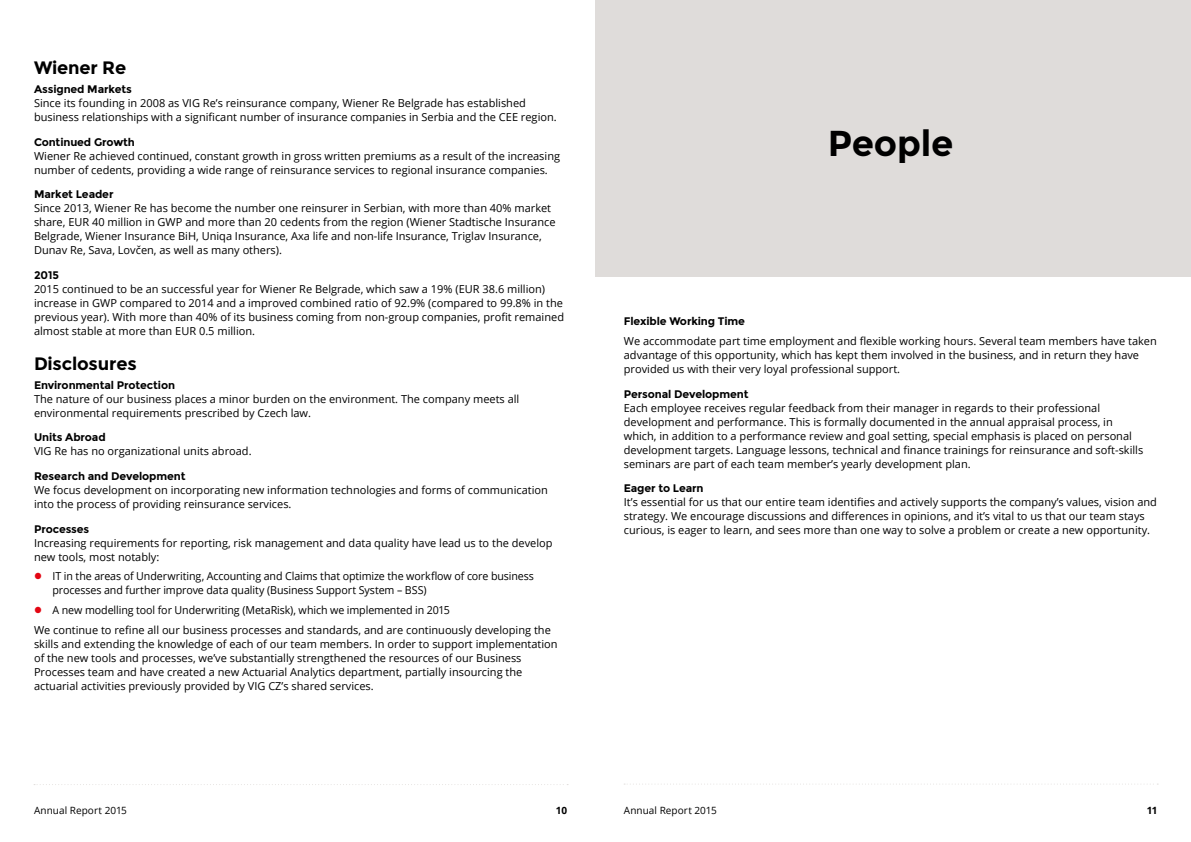
<style>
.page{position:relative;width:1191px;height:842px;background:#fff}
.page>*{position:absolute;margin:0;border:0;box-sizing:border-box;transform-origin:0 0}
.t1{font:700 36px "Montserrat";letter-spacing:-.005em;color:#000}
.t2{font:700 18px "Montserrat";letter-spacing:-.01em;color:#000}
.t3{font:11px/14px "Open Sans";color:#000}
.t4{font:700 11px "Montserrat";letter-spacing:-.01em;color:#000}
.t5{font:10px "Open Sans";letter-spacing:.005em;color:#000}
.t6{font:700 10px "Open Sans";color:#000}
.s1{color:#e30613}
</style>
<div class="page">
<svg style="left:34px;top:784px;width:534px;height:1px"></svg>
<svg style="left:624px;top:783px;width:534px;height:1px"></svg>
<div style="left:595px;top:0;width:596px;height:276px;background:#dfdcda"></div>
<h2 class="t2" style="left:34px;top:57px;width:94px">Wiener Re</h2>
<p class="t4" style="left:34px;top:83px;width:99px">Assigned Markets</p>
<p class="t3" style="left:34px;top:96px;width:524px">Since its founding in 2008 as VIG Re’s reinsurance company, Wiener Re Belgrade has established business relationships with a significant number of insurance companies in Serbia and the CEE region.</p>
<p class="t4" style="left:34px;top:135px;width:102px">Continued Growth</p>
<p class="t3" style="left:34px;top:148px;width:527px">Wiener Re achieved continued, constant growth in gross written premiums as a result of the increasing number of cedents, providing a wide range of reinsurance services to regional insurance companies.</p>
<p class="t4" style="left:34px;top:188px;width:81px">Market Leader</p>
<p class="t3" style="left:34px;top:201px;width:523px">Since 2013, Wiener Re has become the number one reinsurer in Serbian, with more than 40% market share, EUR 40 million in GWP and more than 20 cedents from the region (Wiener Stadtische Insurance Belgrade, Wiener Insurance BiH, Uniqa Insurance, Axa life and non-life Insurance, Triglav Insurance, Dunav Re, Sava, Lovčen, as well as many others).</p>
<p class="t4" style="left:34px;top:268px;width:26px">2015</p>
<p class="t3" style="left:34px;top:281px;width:531px">2015 continued to be an successful year for Wiener Re Belgrade, which saw a 19% (EUR 38.6 million) increase in GWP compared to 2014 and a improved combined ratio of 92.9% (compared to 99.8% in the previous year). With more than 40% of its business coming from non-group companies, profit remained almost stable at more than EUR 0.5 million.</p>
<h2 class="t2" style="left:34px;top:353px;width:104px">Disclosures</h2>
<p class="t4" style="left:34px;top:378px;width:143px">Environmental Protection</p>
<p class="t3" style="left:34px;top:392px;width:487px">The nature of our business places a minor burden on the environment. The company meets all environmental requirements prescribed by Czech law.</p>
<p class="t4" style="left:34px;top:431px;width:73px">Units Abroad</p>
<p class="t3" style="left:34px;top:444px;width:219px">VIG Re has no organizational units abroad.</p>
<p class="t4" style="left:34px;top:469px;width:153px">Research and Development</p>
<p class="t3" style="left:34px;top:483px;width:515px">We focus development on incorporating new information technologies and forms of communication into the process of providing reinsurance services.</p>
<p class="t4" style="left:34px;top:522px;width:57px">Processes</p>
<p class="t3" style="left:34px;top:535px;width:520px">Increasing requirements for reporting, risk management and data quality have lead us to the develop new tools, most notably:</p>
<p class="t3" style="left:52px;top:569px;width:483px;text-indent:-18px"><span class="s1">●</span> IT in the areas of Underwriting, Accounting and Claims that optimize the workflow of core business processes and further improve data quality (Business Support System – BSS)</p>
<p class="t3" style="left:34px;top:600px;width:518px;line-height:19.7px"><span class="s1">●</span> A new modelling tool for Underwriting (MetaRisk), which we implemented in 2015<br>We continue to refine all our business processes and standards, and are continuously developing the</p>
<p class="t3" style="left:34px;top:636px;width:525px">skills and extending the knowledge of each of our team members. In order to support implementation of the new tools and processes, we’ve substantially strengthened the resources of our Business Processes team and have created a new Actuarial Analytics department, partially insourcing the actuarial activities previously provided by VIG CZ’s shared services.</p>
<h1 class="t1" style="left:828px;top:121px;width:127px">People</h1>
<p class="t4" style="left:624px;top:315px;width:123px">Flexible Working Time</p>
<p class="t3" style="left:624px;top:334px;width:534px">We accommodate part time employment and flexible working hours. Several team members have taken advantage of this opportunity, which has kept them involved in the business, and in return they have provided us with their very loyal professional support.</p>
<p class="t4" style="left:624px;top:387px;width:126px">Personal Development</p>
<p class="t3" style="left:624px;top:400px;width:521px">Each employee receives regular feedback from their manager in regards to their professional development and performance. This is formally documented in the annual appraisal process, in which, in addition to a performance review and goal setting, special emphasis is placed on personal development targets. Language lessons, technical and finance trainings for reinsurance and soft-skills seminars are part of each team member’s yearly development plan.</p>
<p class="t4" style="left:624px;top:482px;width:81px">Eager to Learn</p>
<p class="t3" style="left:624px;top:495px;width:534px">It’s essential for us that our entire team identifies and actively supports the company’s values, vision and strategy. We encourage discussions and differences in opinions, and it’s vital to us that our team stays curious, is eager to learn, and sees more than one way to solve a problem or create a new opportunity.</p>
<p class="t5" style="left:34px;top:803px;width:94px">Annual Report 2015</p>
<p class="t6" style="left:556px;top:803px;width:13px">10</p>
<p class="t5" style="left:624px;top:803px;width:94px">Annual Report 2015</p>
<p class="t6" style="left:1147px;top:803px;width:11px">11</p>
</div>
